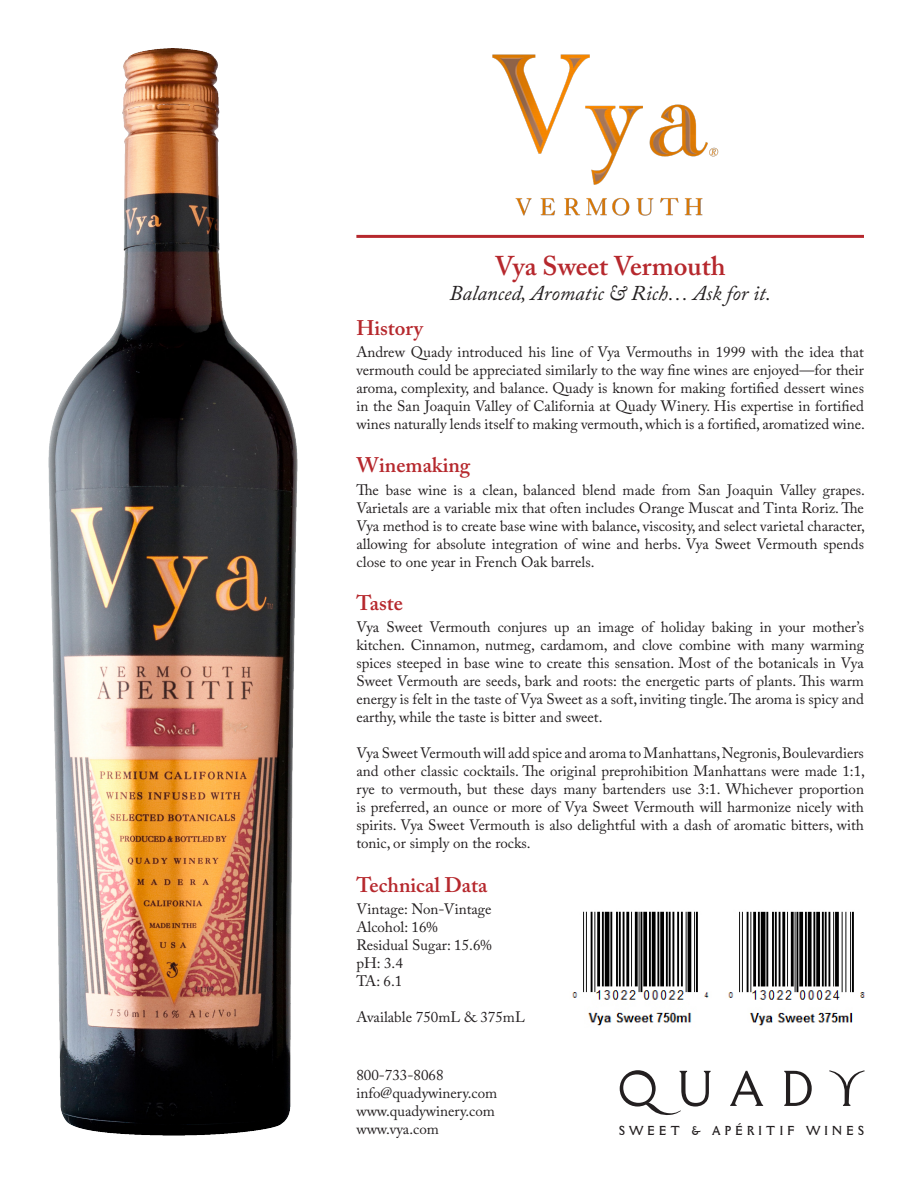
<style>
.page{position:relative;width:918px;height:1188px;background:#fff}
.page>*{position:absolute;margin:0;border:0;box-sizing:border-box;transform-origin:0 0}
.t1{font:600 27px "Adobe Caslon Pro";color:#b6282d}
.t2{font:600 21px "Adobe Caslon Pro";color:#b6282d}
.t3{font:italic 21px "Adobe Caslon Pro";color:#231f20}
.t4{font:15px/18px "Adobe Caslon Pro";color:#231f20;text-align:justify}
.t5{font:700 12.6px "Della Robbia BT";letter-spacing:.38em;color:#231f20;scale:.91 1}
</style>
<div class="page">
<img style="left:48px;top:49px;width:249px;height:1087px">
<img style="left:492px;top:54px;width:227px;height:162px">
<svg style="left:730px;top:1071px;width:33px;height:35px"></svg>
<svg style="left:784px;top:1071px;width:28px;height:35px"></svg>
<svg style="left:829px;top:1070px;width:36px;height:36px"></svg>
<svg style="left:620px;top:1070px;width:91px;height:45px"></svg>
<hr style="left:356px;top:235px;width:508px;height:3px;background:#b6282d">
<img style="left:728px;top:911px;width:137px;height:115px">
<img style="left:572px;top:911px;width:137px;height:115px">
<p class="t1" style="left:495px;top:250px;width:232px">Vya Sweet Vermouth</p>
<p class="t3" style="left:449px;top:281px;width:323px">Balanced, Aromatic &amp; Rich… Ask for it.</p>
<p class="t2" style="left:356px;top:315px;width:68px">History</p>
<p class="t4" style="left:356px;top:343px;width:510px">Andrew Quady introduced his line of Vya Vermouths in 1999 with the idea that vermouth could be appreciated similarly to the way fine wines are enjoyed—for their aroma, complexity, and balance. Quady is known for making fortified dessert wines in the San Joaquin Valley of California at Quady Winery. His expertise in fortified wines naturally lends itself to making vermouth, which is a fortified, aromatized wine.</p>
<p class="t2" style="left:356px;top:453px;width:115px">Winemaking</p>
<p class="t4" style="left:356px;top:481px;width:510px">The base wine is a clean, balanced blend made from San Joaquin Valley grapes.<br>Varietals are a variable mix that often includes Orange Muscat and Tinta Roriz. The Vya method is to create base wine with balance, viscosity, and select varietal character, allowing for absolute integration of wine and herbs. Vya Sweet Vermouth spends close to one year in French Oak barrels.</p>
<p class="t2" style="left:356px;top:590px;width:48px">Taste</p>
<p class="t4" style="left:356px;top:618px;width:509px">Vya Sweet Vermouth conjures up an image of holiday baking in your mother’s kitchen. Cinnamon, nutmeg, cardamom, and clove combine with many warming spices steeped in base wine to create this sensation. Most of the botanicals in Vya Sweet Vermouth are seeds, bark and roots: the energetic parts of plants. This warm energy is felt in the taste of Vya Sweet as a soft, inviting tingle. The aroma is spicy and earthy, while the taste is bitter and sweet.</p>
<p class="t4" style="left:356px;top:744px;width:510px">Vya Sweet Vermouth will add spice and aroma to Manhattans, Negronis, Boulevardiers and other classic cocktails. The original preprohibition Manhattans were made 1:1, rye to vermouth, but these days many bartenders use 3:1. Whichever proportion is preferred, an ounce or more of Vya Sweet Vermouth will harmonize nicely with spirits. Vya Sweet Vermouth is also delightful with a dash of aromatic bitters, with tonic, or simply on the rocks.</p>
<p class="t2" style="left:356px;top:872px;width:133px">Technical Data</p>
<p class="t4" style="left:356px;top:900px;width:137px">Vintage: Non-Vintage</p>
<p class="t4" style="left:356px;top:918px;width:83px">Alcohol: 16%</p>
<p class="t4" style="left:356px;top:936px;width:137px">Residual Sugar: 15.6%</p>
<p class="t4" style="left:356px;top:954px;width:48px">pH: 3.4</p>
<p class="t4" style="left:356px;top:972px;width:48px">TA: 6.1</p>
<p class="t4" style="left:356px;top:1008px;width:170px">Available 750mL &amp; 375mL</p>
<p class="t4" style="left:356px;top:1066px;width:89px">800-733-8068</p>
<p class="t4" style="left:356px;top:1084px;width:142px">info@quadywinery.com</p>
<p class="t4" style="left:356px;top:1102px;width:140px">www.quadywinery.com</p>
<p class="t4" style="left:356px;top:1120px;width:84px">www.vya.com</p>
<p class="t5" style="left:619px;top:1123px;width:271px">SWEET &amp; APÉRITIF WINES</p>
</div>
